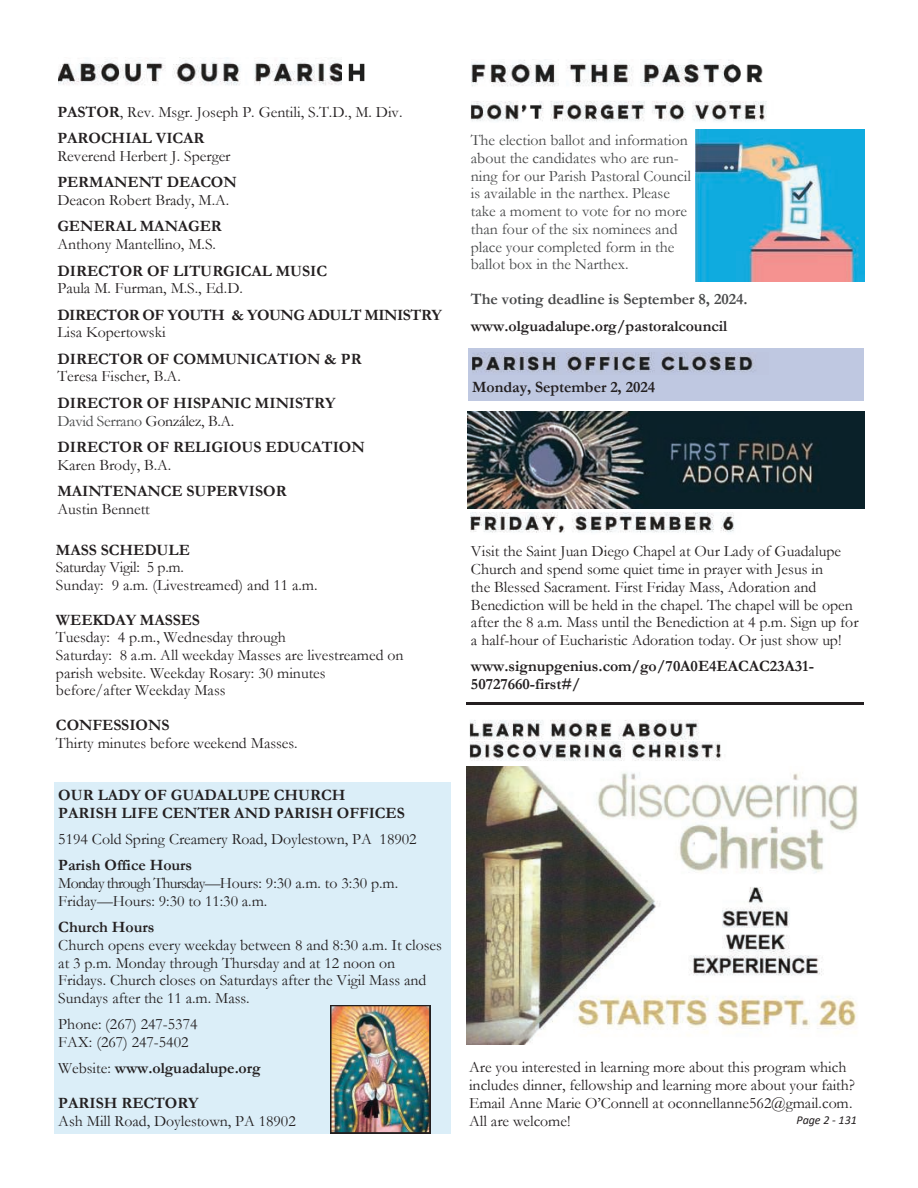
<style>
.page{position:relative;width:918px;height:1188px;background:#fff}
.page>*{position:absolute;margin:0;border:0;box-sizing:border-box;transform-origin:0 0}
.t1{font:15.9px/17.7px "Garamond";color:#231f20}
.t2{font:700 15.9px/17.9px "Garamond";letter-spacing:-.005em;color:#231f20}
.t3{font:15.9px/17.7px "Garamond";color:#474849}
.t4{font:700 15.9px "Garamond";color:#474849}
.t5{font:700 15.9px "Garamond";letter-spacing:-.03em;color:#231f20}
.t6{font:italic 12px "Calibri";color:#231f20}
.s1{font-weight:700}
.s2{font-weight:400;color:#474849}
.s3{font-weight:400}
</style>
<div class="page">
<div style="left:54px;top:782px;width:397px;height:352px;background:#dbeef8"></div>
<img style="left:58px;top:58px;width:307px;height:28px">
<img style="left:330px;top:1005px;width:100px;height:128px">
<img style="left:472px;top:59px;width:291px;height:28px">
<img style="left:471px;top:512px;width:263px;height:21px">
<img style="left:468px;top:412px;width:397px;height:96px">
<hr style="left:466px;top:703px;width:398px;height:2px;background:#231f20">
<img style="left:466px;top:766px;width:392px;height:279px">
<img style="left:470px;top:720px;width:229px;height:20px">
<img style="left:470px;top:741px;width:252px;height:20px">
<img style="left:471px;top:101px;width:51px;height:20px">
<img style="left:522px;top:104px;width:5px;height:9px">
<img style="left:540px;top:101px;width:227px;height:21px">
<img style="left:530px;top:105px;width:9px;height:14px">
<img style="left:695px;top:129px;width:169px;height:153px">
<div style="left:468px;top:348px;width:396px;height:52px;background:#bfc8e1"></div>
<img style="left:472px;top:352px;width:283px;height:21px">
<p class="t1" style="left:57px;top:99px;width:347px;line-height:26.7px"><span class="s1">PASTOR</span>, Rev. Msgr. Joseph P. Gentili, S.T.D., M. Div.<br><span class="s1">PAROCHIAL VICAR</span></p>
<p class="t1" style="left:57px;top:148px;width:175px">Reverend Herbert J. Sperger</p>
<p class="t2" style="left:57px;top:174px;width:181px">PERMANENT DEACON</p>
<p class="t1" style="left:57px;top:191px;width:173px">Deacon Robert Brady, M.A.</p>
<p class="t2" style="left:57px;top:217px;width:166px">GENERAL MANAGER</p>
<p class="t1" style="left:57px;top:235px;width:160px">Anthony Mantellino, M.S.</p>
<p class="t2" style="left:57px;top:262px;width:271px">DIRECTOR OF LITURGICAL MUSIC</p>
<p class="t1" style="left:57px;top:280px;width:187px">Paula M. Furman, M.S., Ed.D.</p>
<p class="t5" style="left:57px;top:306px;width:386px">DIRECTOR OF YOUTH &amp; YOUNG ADULT MINISTRY</p>
<p class="t1" style="left:57px;top:324px;width:110px">Lisa Kopertowski</p>
<p class="t2" style="left:57px;top:350px;width:306px">DIRECTOR OF COMMUNICATION &amp; PR</p>
<p class="t1" style="left:57px;top:368px;width:125px">Teresa Fischer, B.A.</p>
<p class="t2" style="left:57px;top:394px;width:280px">DIRECTOR OF HISPANIC MINISTRY<br><span class="s2">David Serrano</span> <span class="s3">González, B.A.</span></p>
<p class="t2" style="left:57px;top:438px;width:309px">DIRECTOR OF RELIGIOUS EDUCATION</p>
<p class="t1" style="left:57px;top:456px;width:115px">Karen Brody, B.A.</p>
<p class="t2" style="left:57px;top:483px;width:231px">MAINTENANCE SUPERVISOR</p>
<p class="t1" style="left:57px;top:500px;width:94px">Austin Bennett</p>
<p class="t2" style="left:56px;top:541px;width:135px">MASS SCHEDULE</p>
<p class="t1" style="left:56px;top:559px;width:263px">Saturday Vigil: 5 p.m.<br>Sunday: 9 a.m. (Livestreamed) and 11 a.m.</p>
<p class="t2" style="left:56px;top:611px;width:146px">WEEKDAY MASSES</p>
<p class="t1" style="left:56px;top:629px;width:349px">Tuesday: 4 p.m., Wednesday through<br>Saturday: 8 a.m. All weekday Masses are livestreamed on parish website. Weekday Rosary: 30 minutes before/after Weekday Mass</p>
<p class="t2" style="left:56px;top:716px;width:115px">CONFESSIONS</p>
<p class="t1" style="left:56px;top:734px;width:243px">Thirty minutes before weekend Masses.</p>
<p class="t2" style="left:58px;top:787px;width:348px">OUR LADY OF GUADALUPE CHURCH<br>PARISH LIFE CENTER AND PARISH OFFICES</p>
<p class="t1" style="left:58px;top:831px;width:360px">5194 Cold Spring Creamery Road, Doylestown, PA 18902</p>
<p class="t2" style="left:58px;top:857px;width:135px">Parish Office Hours</p>
<p class="t1" style="left:58px;top:875px;width:341px">Monday through Thursday—Hours: 9:30 a.m. to 3:30 p.m.<br>Friday—Hours: 9:30 to 11:30 a.m.</p>
<p class="t2" style="left:58px;top:919px;width:97px">Church Hours</p>
<p class="t1" style="left:58px;top:936px;width:385px">Church opens every weekday between 8 and 8:30 a.m. It closes at 3 p.m. Monday through Thursday and at 12 noon on Fridays. Church closes on Saturdays after the Vigil Mass and Sundays after the 11 a.m. Mass.</p>
<p class="t1" style="left:58px;top:1016px;width:141px">Phone: (267) 247-5374<br>FAX: (267) 247-5402</p>
<p class="t2" style="left:58px;top:1051px;width:204px;line-height:34.8px"><span class="s3">Website:</span> www.olguadalupe.org<br>PARISH RECTORY</p>
<p class="t1" style="left:58px;top:1112px;width:239px">Ash Mill Road, Doylestown, PA 18902</p>
<p class="t3" style="left:471px;top:132px;width:222px">The election ballot and information about the candidates who are run&shy;ning for our Parish Pastoral Council is available in the narthex. Please take a moment to vote for no more than four of the six nominees and place your completed form in the ballot box in the Narthex.</p>
<p class="t4" style="left:471px;top:291px;width:278px">The voting deadline is September 8, 2024.</p>
<p class="t2" style="left:471px;top:317px;width:258px">www.olguadalupe.org/pastoralcouncil</p>
<p class="t2" style="left:472px;top:378px;width:185px">Monday, September 2, 2024</p>
<p class="t1" style="left:471px;top:543px;width:389px">Visit the Saint Juan Diego Chapel at Our Lady of Guadalupe Church and spend some quiet time in prayer with Jesus in<br>the Blessed Sacrament. First Friday Mass, Adoration and Benediction will be held in the chapel. The chapel will be open after the 8 a.m. Mass until the Benediction at 4 p.m. Sign up for a half-hour of Eucharistic Adoration today. Or just show up!</p>
<p class="t2" style="left:471px;top:657px;width:345px">www.signupgenius.com/go/70A0E4EACAC23A31-<br>50727660-first#/</p>
<p class="t1" style="left:469px;top:1059px;width:387px">Are you interested in learning more about this program which includes dinner, fellowship and learning more about your faith?<br>Email Anne Marie O’Connell at oconnellanne562@gmail.com.<br>All are welcome!</p>
<p class="t6" style="left:796px;top:1115px;width:62px">Page 2 - 131</p>
</div>
